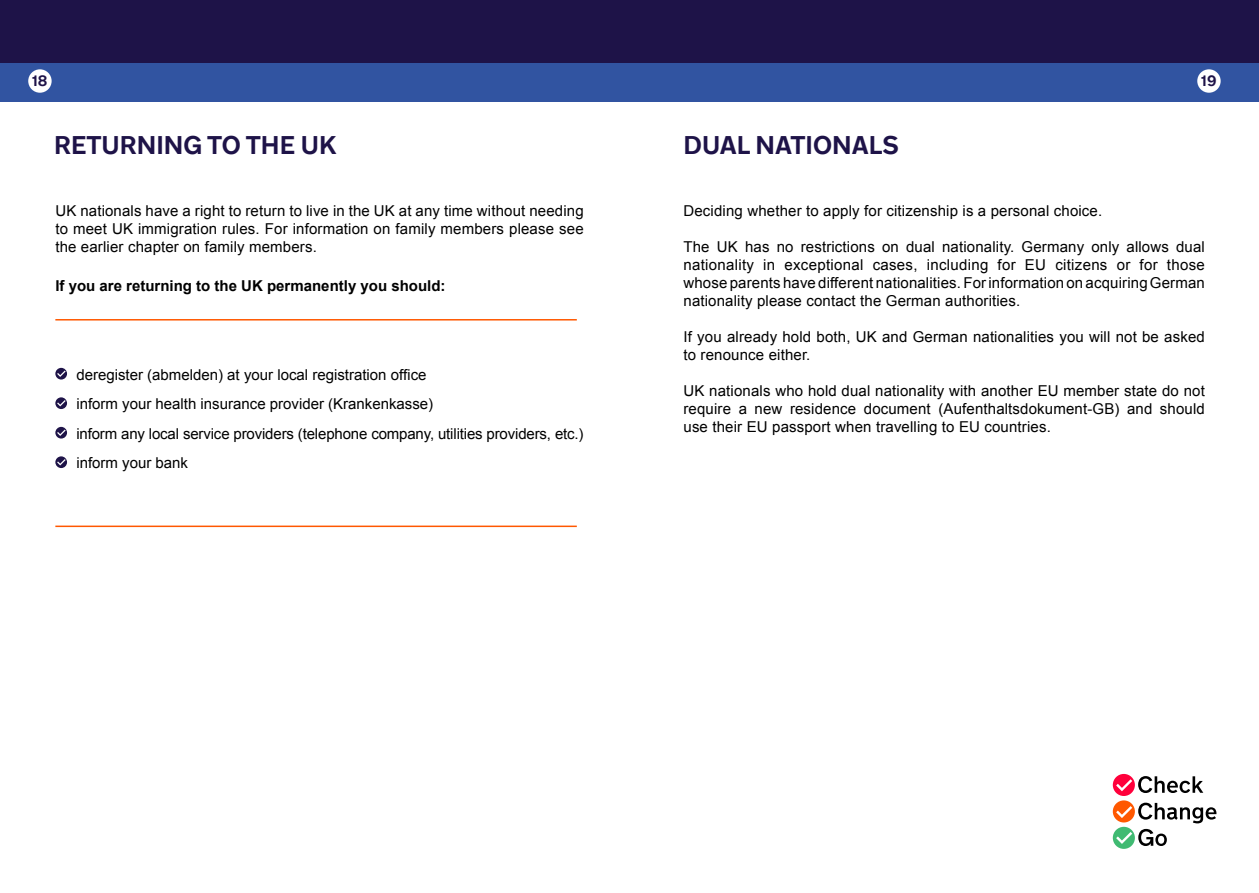
<style>
.page{position:relative;width:1259px;height:893px;background:#fff}
.page>*{position:absolute;margin:0;border:0;box-sizing:border-box;transform-origin:0 0}
.t1{font:700 25.5px "New Transport";color:#1e1348}
.t2{font:15px/18px "Arial";letter-spacing:.01em;color:#000;text-align:justify}
.t3{font:700 15px "Arial";color:#000}
.t4{font:700 15px "New Transport";color:#1e1348}
</style>
<div class="page">
<div style="left:0;top:0;width:1259px;height:64px;background:#1e1348"></div>
<div style="left:0;top:64px;width:1259px;height:38px;background:#3154a1"></div>
<div style="left:28px;top:69px;width:24px;height:24px;background:#fff;border-radius:50%"></div>
<div style="left:1197px;top:69px;width:23px;height:24px;background:#fff;border-radius:50%"></div>
<svg style="left:1112px;top:774px;width:23px;height:22px"></svg>
<svg style="left:1112px;top:800px;width:23px;height:22px"></svg>
<svg style="left:1138px;top:803px;width:78px;height:20px"></svg>
<svg style="left:1138px;top:776px;width:65px;height:17px"></svg>
<svg style="left:1138px;top:829px;width:28px;height:17px"></svg>
<svg style="left:1116px;top:779px;width:16px;height:12px"></svg>
<svg style="left:1116px;top:806px;width:16px;height:12px"></svg>
<svg style="left:1112px;top:827px;width:23px;height:22px"></svg>
<svg style="left:1116px;top:832px;width:16px;height:12px"></svg>
<hr style="left:55px;top:319px;width:522px;height:2px;background:#ff5800">
<svg style="left:55px;top:368px;width:12px;height:12px"></svg>
<svg style="left:57px;top:371px;width:9px;height:6px"></svg>
<svg style="left:55px;top:397px;width:12px;height:12px"></svg>
<svg style="left:57px;top:400px;width:9px;height:6px"></svg>
<svg style="left:55px;top:427px;width:12px;height:12px"></svg>
<svg style="left:57px;top:430px;width:9px;height:6px"></svg>
<svg style="left:55px;top:456px;width:12px;height:12px"></svg>
<svg style="left:57px;top:459px;width:9px;height:6px"></svg>
<hr style="left:55px;top:526px;width:522px;height:1px;background:#ff5800">
<p class="t4" style="left:32px;top:72px;width:17px">18</p>
<p class="t4" style="left:1201px;top:72px;width:17px">19</p>
<h1 class="t1" style="left:54px;top:129px;width:284px">RETURNING TO THE UK</h1>
<h1 class="t1" style="left:683px;top:129px;width:217px">DUAL NATIONALS</h1>
<p class="t2" style="left:55px;top:202px;width:530px">UK nationals have a right to return to live in the UK at any time without needing to meet UK immigration rules. For information on family members please see the earlier chapter on family members.</p>
<p class="t3" style="left:55px;top:276px;width:392px">If you are returning to the UK permanently you should:</p>
<p class="t2" style="left:76px;top:360px;width:509px;line-height:29.5px;text-align:left">deregister (abmelden) at your local registration office<br>inform your health insurance provider (Krankenkasse)<br>inform any local service providers (telephone company, utilities providers, etc.) inform your bank</p>
<p class="t2" style="left:683px;top:202px;width:420px">Deciding whether to apply for citizenship is a personal choice.</p>
<p class="t2" style="left:683px;top:238px;width:523px">The UK has no restrictions on dual nationality. Germany only allows dual nationality in exceptional cases, including for EU citizens or for those whose parents have different nationalities. For information on acquiring German nationality please contact the German authorities.</p>
<p class="t2" style="left:683px;top:328px;width:523px">If you already hold both, UK and German nationalities you will not be asked to renounce either.</p>
<p class="t2" style="left:683px;top:382px;width:523px">UK nationals who hold dual nationality with another EU member state do not require a new residence document (Aufenthaltsdokument-GB) and should use their EU passport when travelling to EU countries.</p>
</div>
